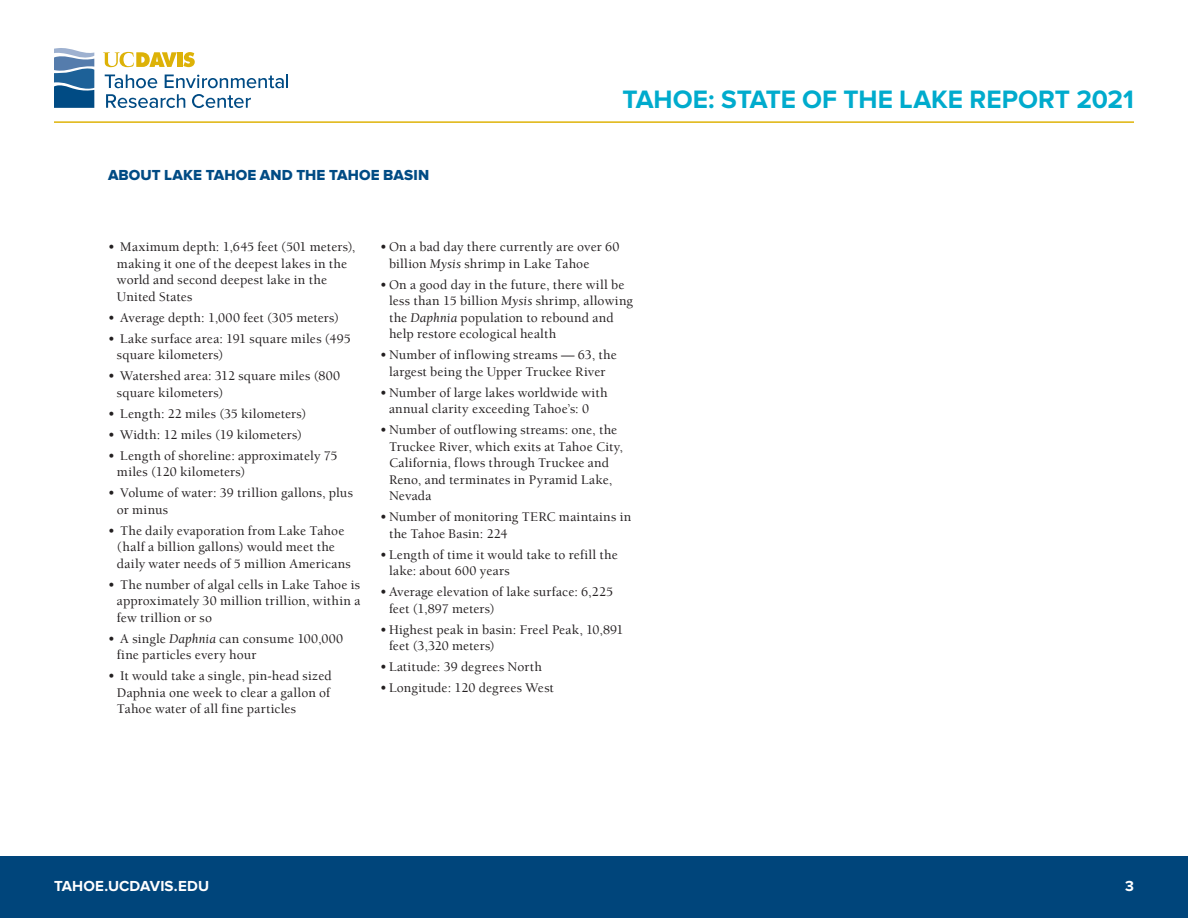
<style>
.page{position:relative;width:1188px;height:918px;background:#fff}
.page>*{position:absolute;margin:0;border:0;box-sizing:border-box;transform-origin:0 0}
.t1{font:700 26.1px "Proxima Nova";color:#00abcd}
._01_Category{font:15.15px "Proxima Nova Extrabld";letter-spacing:.01em;color:#004b84}
.t2{font:700 15.15px "Proxima Nova";letter-spacing:.01em;color:#fff}
._05_Text2_Bullet{font:500 13.5px/16.5px "Berkeley UC Davis";letter-spacing:.01em;color:#231f20}
.s1{font-style:italic}
</style>
<div class="page">
<div style="left:0;top:856px;width:1188px;height:62px;background:#00457b"></div>
<hr style="left:54px;top:121px;width:1080px;height:2px;background:#deb308">
<svg style="left:183px;top:52px;width:12px;height:15px"></svg>
<div style="left:177px;top:52px;width:5px;height:15px;background:#ddb207"></div>
<svg style="left:103px;top:52px;width:74px;height:15px"></svg>
<svg style="left:105px;top:75px;width:52px;height:13px"></svg>
<svg style="left:165px;top:75px;width:123px;height:13px"></svg>
<svg style="left:106px;top:94px;width:79px;height:14px"></svg>
<svg style="left:192px;top:94px;width:59px;height:14px"></svg>
<svg style="left:54px;top:48px;width:40px;height:60px;background:#4d7faa"></svg>
<p class="_01_Category" style="left:108px;top:166px;width:323px">ABOUT LAKE TAHOE AND THE TAHOE BASIN</p>
<h1 class="t1" style="left:622px;top:85px;width:513px">TAHOE: STATE OF THE LAKE REPORT 2021</h1>
<p class="_05_Text2_Bullet" style="left:117px;top:239px;width:240px;text-indent:-9px">• Maximum depth: 1,645 feet (501 meters), making it one of the deepest lakes in the world and second deepest lake in the<br>United States</p>
<p class="_05_Text2_Bullet" style="left:108px;top:309px;width:233px">• Average depth: 1,000 feet (305 meters)</p>
<p class="_05_Text2_Bullet" style="left:117px;top:330px;width:235px;text-indent:-9px">• Lake surface area: 191 square miles (495 square kilometers)</p>
<p class="_05_Text2_Bullet" style="left:117px;top:368px;width:225px;text-indent:-9px">• Watershed area: 312 square miles (800 square kilometers)</p>
<p class="_05_Text2_Bullet" style="left:108px;top:405px;width:200px">• Length: 22 miles (35 kilometers)</p>
<p class="_05_Text2_Bullet" style="left:108px;top:426px;width:195px">• Width: 12 miles (19 kilometers)</p>
<p class="_05_Text2_Bullet" style="left:117px;top:447px;width:222px;text-indent:-9px">• Length of shoreline: approximately 75 miles (120 kilometers)</p>
<p class="_05_Text2_Bullet" style="left:117px;top:485px;width:238px;text-indent:-9px">• Volume of water: 39 trillion gallons, plus or minus</p>
<p class="_05_Text2_Bullet" style="left:117px;top:522px;width:235px;text-indent:-9px">• The daily evaporation from Lake Tahoe (half a billion gallons) would meet the daily water needs of 5 million Americans</p>
<p class="_05_Text2_Bullet" style="left:117px;top:576px;width:245px;text-align:justify;text-indent:-9px">• The number of algal cells in Lake Tahoe is approximately 30 million trillion, within a few trillion or so</p>
<p class="_05_Text2_Bullet" style="left:117px;top:630px;width:228px;text-indent:-9px">• A single <span class="s1">Daphnia</span> can consume 100,000 fine particles every hour</p>
<p class="_05_Text2_Bullet" style="left:117px;top:668px;width:216px;text-indent:-9px">• It would take a single, pin-head sized<br>Daphnia one week to clear a gallon of<br>Tahoe water of all fine particles</p>
<p class="_05_Text2_Bullet" style="left:389px;top:239px;width:232px;text-indent:-9px">• On a bad day there currently are over 60 billion <span class="s1">Mysis</span> shrimp in Lake Tahoe</p>
<p class="_05_Text2_Bullet" style="left:389px;top:276px;width:246px;text-indent:-9px">• On a good day in the future, there will be less than 15 billion <span class="s1">Mysis</span> shrimp, allowing the <span class="s1">Daphnia</span> population to rebound and help restore ecological health</p>
<p class="_05_Text2_Bullet" style="left:380px;top:347px;width:238px;text-align:center">• Number of inflowing streams — 63, the largest being the Upper Truckee River</p>
<p class="_05_Text2_Bullet" style="left:389px;top:384px;width:220px;text-indent:-9px">• Number of large lakes worldwide with annual clarity exceeding Tahoe’s: 0</p>
<p class="_05_Text2_Bullet" style="left:389px;top:422px;width:236px;text-indent:-9px">• Number of outflowing streams: one, the Truckee River, which exits at Tahoe City, California, flows through Truckee and Reno, and terminates in Pyramid Lake, Nevada</p>
<p class="_05_Text2_Bullet" style="left:389px;top:509px;width:244px;text-indent:-9px">• Number of monitoring TERC maintains in the Tahoe Basin: 224</p>
<p class="_05_Text2_Bullet" style="left:389px;top:546px;width:230px;text-indent:-9px">• Length of time it would take to refill the lake: about 600 years</p>
<p class="_05_Text2_Bullet" style="left:389px;top:584px;width:226px;text-indent:-9px">• Average elevation of lake surface: 6,225 feet (1,897 meters)</p>
<p class="_05_Text2_Bullet" style="left:389px;top:621px;width:236px;text-indent:-9px">• Highest peak in basin: Freel Peak, 10,891 feet (3,320 meters)</p>
<p class="_05_Text2_Bullet" style="left:380px;top:659px;width:164px">• Latitude: 39 degrees North</p>
<p class="_05_Text2_Bullet" style="left:380px;top:680px;width:175px">• Longitude: 120 degrees West</p>
<p class="t2" style="left:54px;top:877px;width:157px">TAHOE.UCDAVIS.EDU</p>
<p class="t2" style="left:1125px;top:877px;width:10px">3</p>
</div>
